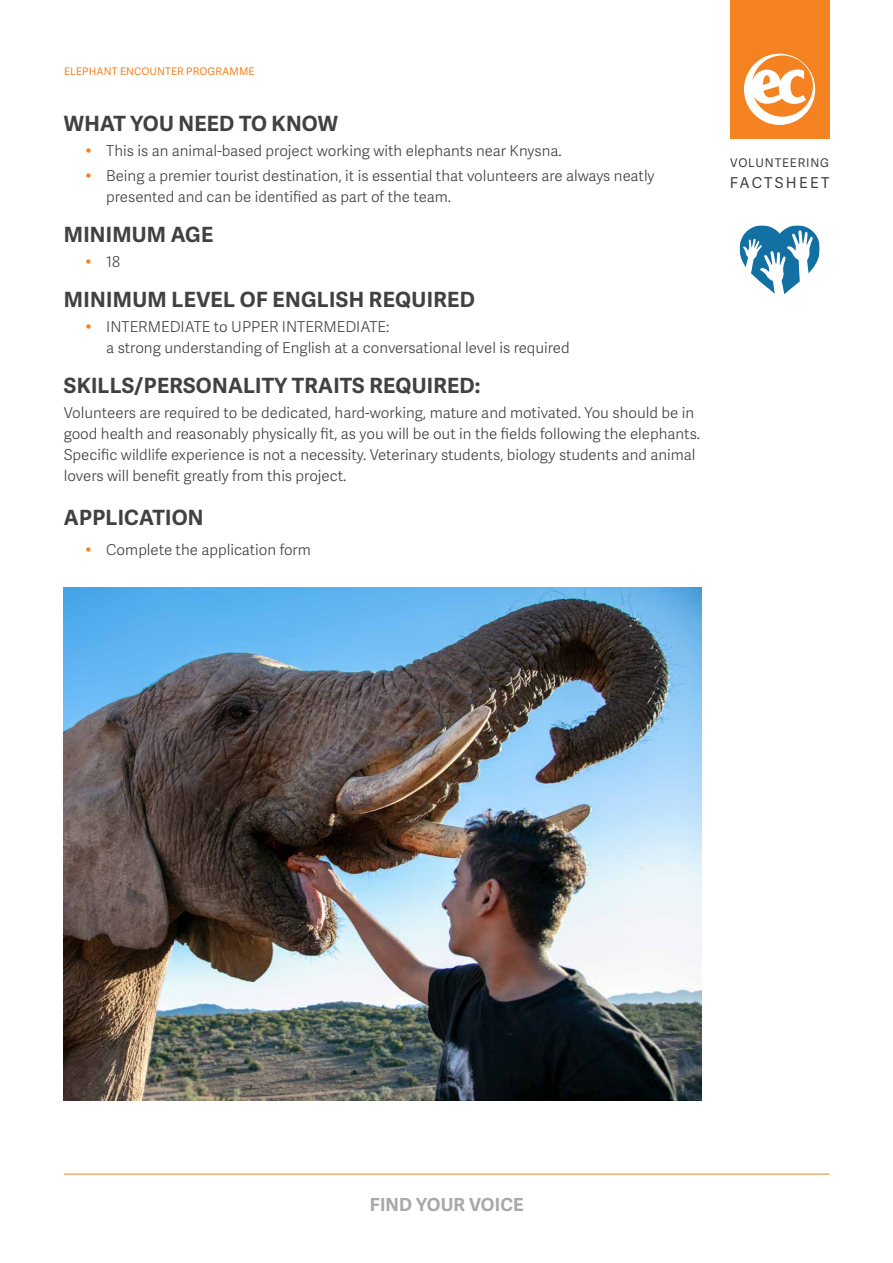
<style>
.page{position:relative;width:893px;height:1263px;background:#fff}
.page>*{position:absolute;margin:0;border:0;box-sizing:border-box;transform-origin:0 0}
.t1{font:700 21px "Adelle Sans";letter-spacing:.01em;color:#414042}
.t2{font:700 18px "Adelle Sans";letter-spacing:.01em;color:#a7a9ac}
.t3{font:300 15px/21px "Adelle Sans";color:#414042}
.t4{font:15px "Adelle Sans";letter-spacing:.155em;color:#414042}
.t5{font:12px "Adelle Sans";letter-spacing:.07em;color:#414042}
.t6{font:10.5px "Adelle Sans";letter-spacing:.01em;color:#f58220}
</style>
<div class="page">
<img style="left:64px;top:588px;width:638px;height:512px">
<hr style="left:64px;top:1174px;width:765px;height:1px;background:#f58220">
<div style="left:730px;top:0;width:99px;height:139px;background:#f58220"></div>
<svg style="left:744px;top:54px;width:71px;height:71px"></svg>
<svg style="left:740px;top:225px;width:79px;height:70px"></svg>
<p class="t6" style="left:64px;top:65px;width:192px">ELEPHANT ENCOUNTER PROGRAMME</p>
<h1 class="t1" style="left:64px;top:115px;width:276px">WHAT YOU NEED TO KNOW</h1>
<p class="t3" style="left:106px;top:139px;width:550px;line-height:25.2px">This is an animal-based project working with elephants near Knysna.<br>Being a premier tourist destination, it is essential that volunteers are always neatly</p>
<p class="t3" style="left:106px;top:188px;width:346px">presented and can be identified as part of the team.</p>
<h1 class="t1" style="left:64px;top:226px;width:151px">MINIMUM AGE</h1>
<p class="t3" style="left:106px;top:253px;width:15px">18</p>
<h1 class="t1" style="left:64px;top:291px;width:412px">MINIMUM LEVEL OF ENGLISH REQUIRED</h1>
<p class="t3" style="left:106px;top:318px;width:465px">INTERMEDIATE to UPPER INTERMEDIATE:<br>a strong understanding of English at a conversational level is required</p>
<h1 class="t1" style="left:64px;top:377px;width:418px">SKILLS/PERSONALITY TRAITS REQUIRED:</h1>
<p class="t3" style="left:64px;top:404px;width:638px">Volunteers are required to be dedicated, hard-working, mature and motivated. You should be in good health and reasonably physically fit, as you will be out in the fields following the elephants.<br>Specific wildlife experience is not a necessity. Veterinary students, biology students and animal lovers will benefit greatly from this project.</p>
<h1 class="t1" style="left:64px;top:509px;width:141px">APPLICATION</h1>
<p class="t3" style="left:106px;top:540px;width:206px">Complete the application form</p>
<p class="t5" style="left:730px;top:156px;width:100px">VOLUNTEERING</p>
<p class="t4" style="left:730px;top:174px;width:101px">FACTSHEET</p>
<p class="t2" style="left:370px;top:1194px;width:155px">FIND YOUR VOICE</p>
</div>
